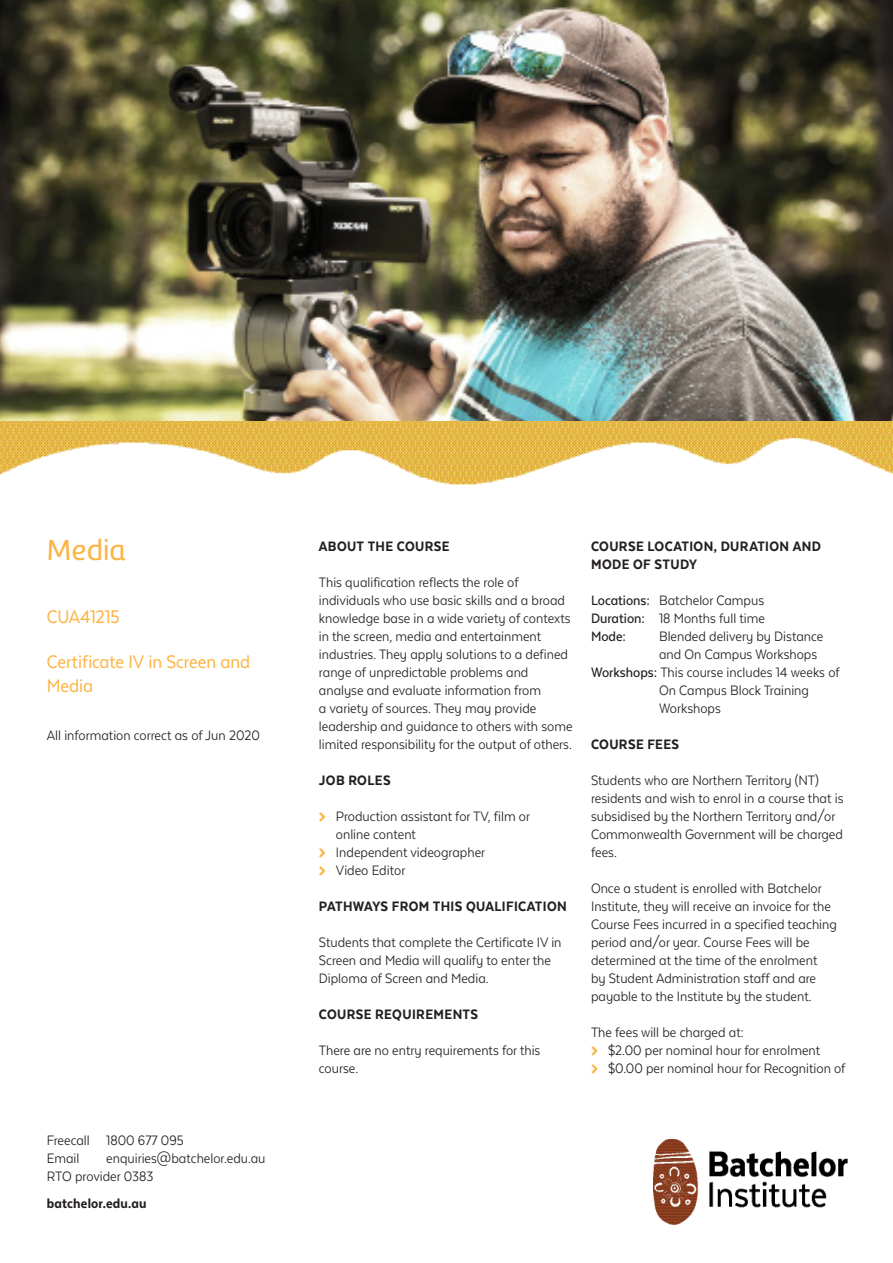
<style>
.page{position:relative;width:893px;height:1263px;background:#fff}
.page>*{position:absolute;margin:0;border:0;box-sizing:border-box;transform-origin:0 0}
.Headlines_-_VET{font:30px "Amelia Rounded UP Regular";letter-spacing:.01em;color:#fcb443}
.Intro_copy_-_VET{font:21px/24px "Texta Narrow Alt";letter-spacing:-.005em;color:#fcb443}
.Body_copy{font:15.75px/18px "Texta Narrow Alt";color:#231f20}
.Body_copy-2{font:800 15.75px/18px "Texta Narrow Alt";letter-spacing:.025em;color:#231f20}
.Contacts{font:15.75px/18px "Texta Narrow Alt";color:#231f20}
.Contacts-2{font:800 15.75px "Texta Narrow Alt";letter-spacing:.01em;color:#231f20}
.Body_copy-3{font:500 15.75px "Texta Narrow Alt";color:#231f20}
.s1{font-weight:500}
</style>
<div class="page">
<img style="left:0;top:0;width:893px;height:485px">
<img style="left:653px;top:1139px;width:194px;height:85px">
<p class="Headlines_-_VET" style="left:47px;top:531px;width:80px">Media</p>
<p class="Intro_copy_-_VET" style="left:47px;top:604px;width:74px">CUA41215</p>
<p class="Intro_copy_-_VET" style="left:47px;top:649px;width:205px">Certificate IV in Screen and<br>Media</p>
<p class="Body_copy" style="left:47px;top:726px;width:215px">All information correct as of Jun 2020</p>
<p class="Contacts" style="left:47px;top:1131px;width:138px">Freecall 1800 677 095<br>Email</p>
<p class="Contacts" style="left:47px;top:1149px;width:220px;text-indent:60px">enquiries@batchelor.edu.au<br>RTO provider 0383</p>
<p class="Contacts-2" style="left:47px;top:1195px;width:101px">batchelor.edu.au</p>
<p class="Body_copy-2" style="left:319px;top:537px;width:132px">ABOUT THE COURSE</p>
<p class="Body_copy" style="left:319px;top:573px;width:255px">This qualification reflects the role of individuals who use basic skills and a broad knowledge base in a wide variety of contexts in the screen, media and entertainment industries. They apply solutions to a defined range of unpredictable problems and analyse and evaluate information from<br>a variety of sources. They may provide leadership and guidance to others with some limited responsibility for the output of others.</p>
<p class="Body_copy-2" style="left:319px;top:771px;width:73px">JOB ROLES</p>
<p class="Body_copy" style="left:336px;top:807px;width:196px">Production assistant for TV, film or online content</p>
<p class="Body_copy" style="left:336px;top:843px;width:151px">Independent videographer</p>
<p class="Body_copy" style="left:336px;top:861px;width:71px">Video Editor</p>
<p class="Body_copy-2" style="left:319px;top:897px;width:249px">PATHWAYS FROM THIS QUALIFICATION</p>
<p class="Body_copy" style="left:319px;top:933px;width:244px">Students that complete the Certificate IV in<br>Screen and Media will qualify to enter the<br>Diploma of Screen and Media.</p>
<p class="Body_copy-2" style="left:319px;top:1005px;width:161px">COURSE REQUIREMENTS</p>
<p class="Body_copy" style="left:319px;top:1041px;width:223px">There are no entry requirements for this course.</p>
<p class="Body_copy-2" style="left:591px;top:537px;width:232px">COURSE LOCATION, DURATION AND<br>MODE OF STUDY</p>
<p class="Body_copy" style="left:591px;top:591px;width:175px"><span class="s1">Locations:</span> Batchelor Campus</p>
<p class="Body_copy" style="left:591px;top:609px;width:175px"><span class="s1">Duration:</span> 18 Months full time</p>
<p class="Body_copy-3" style="left:591px;top:628px;width:36px">Mode:</p>
<p class="Body_copy" style="left:659px;top:627px;width:166px">Blended delivery by Distance and On Campus Workshops</p>
<p class="Body_copy" style="left:659px;top:663px;width:182px;text-indent:-68px"><span class="s1">Workshops:</span> This course includes 14 weeks of<br>On Campus Block Training<br>Workshops</p>
<p class="Body_copy-2" style="left:591px;top:735px;width:90px">COURSE FEES</p>
<p class="Body_copy" style="left:591px;top:771px;width:254px">Students who are Northern Territory (NT) residents and wish to enrol in a course that is subsidised by the Northern Territory and/or Commonwealth Government will be charged fees.</p>
<p class="Body_copy" style="left:591px;top:879px;width:247px">Once a student is enrolled with Batchelor Institute, they will receive an invoice for the Course Fees incurred in a specified teaching period and/or year. Course Fees will be determined at the time of the enrolment<br>by Student Administration staff and are payable to the Institute by the student.</p>
<p class="Body_copy" style="left:591px;top:1023px;width:154px">The fees will be charged at:</p>
<p class="Body_copy" style="left:608px;top:1041px;width:214px">$2.00 per nominal hour for enrolment</p>
<p class="Body_copy" style="left:608px;top:1059px;width:239px">$0.00 per nominal hour for Recognition of</p>
</div>
